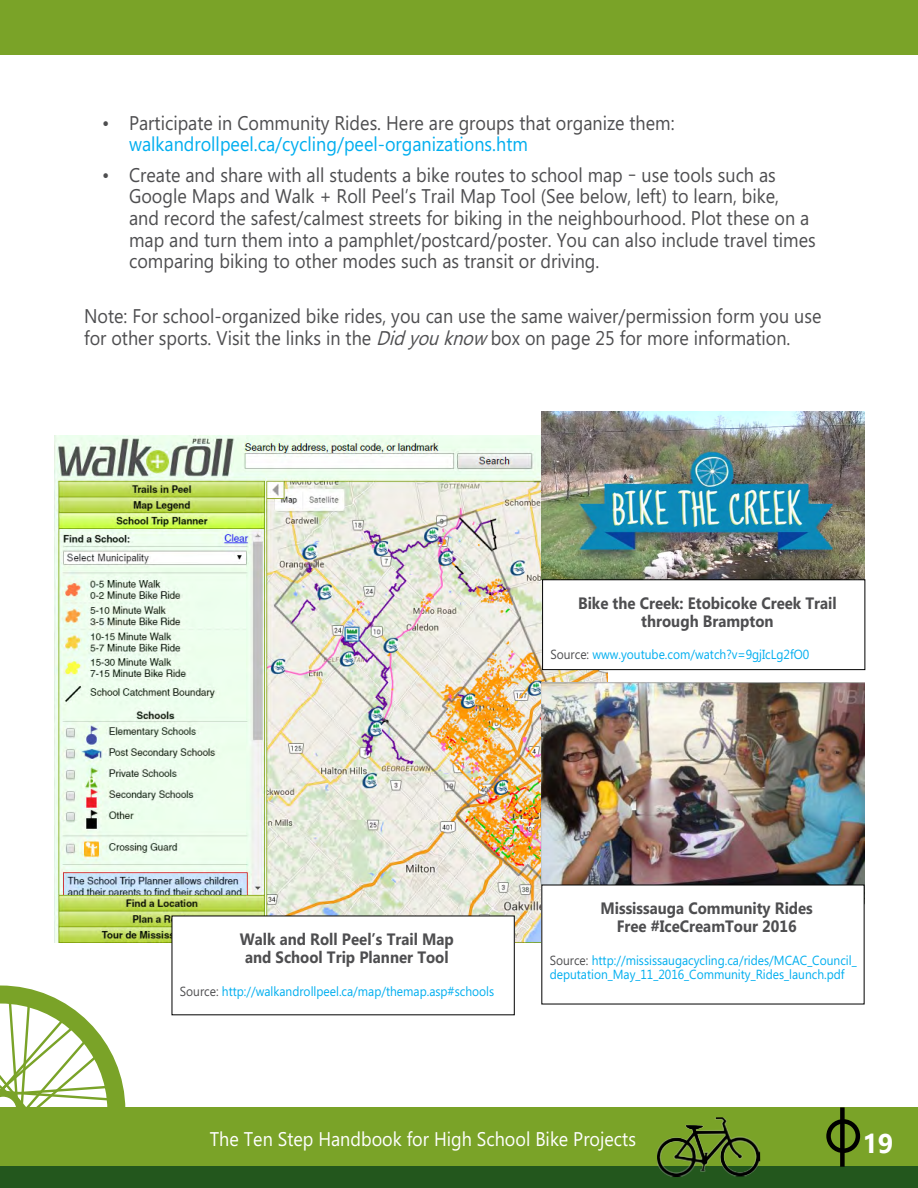
<style>
.page{position:relative;width:918px;height:1188px;background:#fff}
.page>*{position:absolute;margin:0;border:0;box-sizing:border-box;transform-origin:0 0}
.t1{font:700 27px "Gadugi";color:#fff}
.t2{font:19.8px/21.6px "Microsoft Phags Pa";color:#4e4e50;scale:.91 1}
.t3{font:19.8px "Microsoft Phags Pa";color:#00aeef;scale:.91 1}
.t4{font:19.8px "Microsoft Phags Pa";color:#fff;scale:.91 1}
.t5{font:700 16.5px/18px "Microsoft Phags Pa";color:#4e4e50;text-align:center;scale:.91 1}
.t6{font:13.2px/14.4px "Microsoft Phags Pa";color:#00aeef;scale:.91 1}
.s1{font-style:italic}
.s2{color:#4e4e50}
</style>
<div class="page">
<svg style="left:0;top:986px;width:126px;height:121px"></svg>
<div style="left:0;top:1107px;width:918px;height:59px;background:#7aa328"></div>
<div style="left:0;top:1166px;width:918px;height:22px;background:#23571d"></div>
<img style="left:657px;top:1117px;width:103px;height:60px">
<div style="left:840px;top:1107px;width:5px;height:60px;background:#000"></div>
<div style="left:826px;top:1119px;width:34px;height:34px;border:4px solid #000;border-radius:50%"></div>
<div style="left:0;top:0;width:918px;height:55px;background:#7aa328"></div>
<img style="left:54px;top:435px;width:553px;height:507px">
<img style="left:542px;top:683px;width:322px;height:202px">
<div style="left:542px;top:885px;width:322px;height:119px;background:#fff"></div>
<div style="left:172px;top:916px;width:342px;height:99px;background:#fff"></div>
<img style="left:542px;top:411px;width:323px;height:168px">
<div style="left:543px;top:580px;width:322px;height:90px;background:#fff"></div>
<div style="left:542px;top:579px;width:323px;height:91px;border:1px solid #000"></div>
<p class="t2" style="left:102px;top:111px;width:631px">• Participate in Community Rides. Here are groups that organize them:</p>
<p class="t3" style="left:129px;top:130px;width:440px">walkandrollpeel.ca/cycling/peel-organizations.htm</p>
<p class="t2" style="left:129px;top:163px;width:756px;text-indent:-27px">• Create and share with all students a bike routes to school map – use tools such as Google Maps and Walk + Roll Peel’s Trail Map Tool (See below, left) to learn, bike,<br>and record the safest/calmest streets for biking in the neighbourhood. Plot these on a map and turn them into a pamphlet/postcard/poster. You can also include travel times comparing biking to other modes such as transit or driving.</p>
<p class="t2" style="left:84px;top:304px;width:812px">Note: For school-organized bike rides, you can use the same waiver/permission form you use for other sports. Visit the links in the <span class="s1">Didyouknow</span> box on page 25 for more information.</p>
<p class="t5" style="left:578px;top:593px;width:286px">Bike the Creek: Etobicoke Creek Trail through Brampton</p>
<p class="t6" style="left:550px;top:647px;width:286px"><span class="s2">Source:</span> www.youtube.com/watch?v=9gjIcLg2fO0</p>
<p class="t5" style="left:240px;top:929px;width:237px">Walk and Roll Peel’s Trail Map and School Trip Planner Tool</p>
<p class="t6" style="left:180px;top:983px;width:347px"><span class="s2">Source:</span> http://walkandrollpeel.ca/map/themap.asp#schools</p>
<p class="t5" style="left:600px;top:899px;width:235px">Mississauga Community Rides<br>Free #IceCreamTour 2016</p>
<p class="t6" style="left:550px;top:952px;width:339px"><span class="s2">Source:</span> http://mississaugacycling.ca/rides/MCAC_Council_ deputation_May_11_2016_Community_Rides_launch.pdf</p>
<p class="t4" style="left:210px;top:1126px;width:470px">The Ten Step Handbook for High School Bike Projects</p>
<h1 class="t1" style="left:862px;top:1128px;width:33px">19</h1>
</div>
